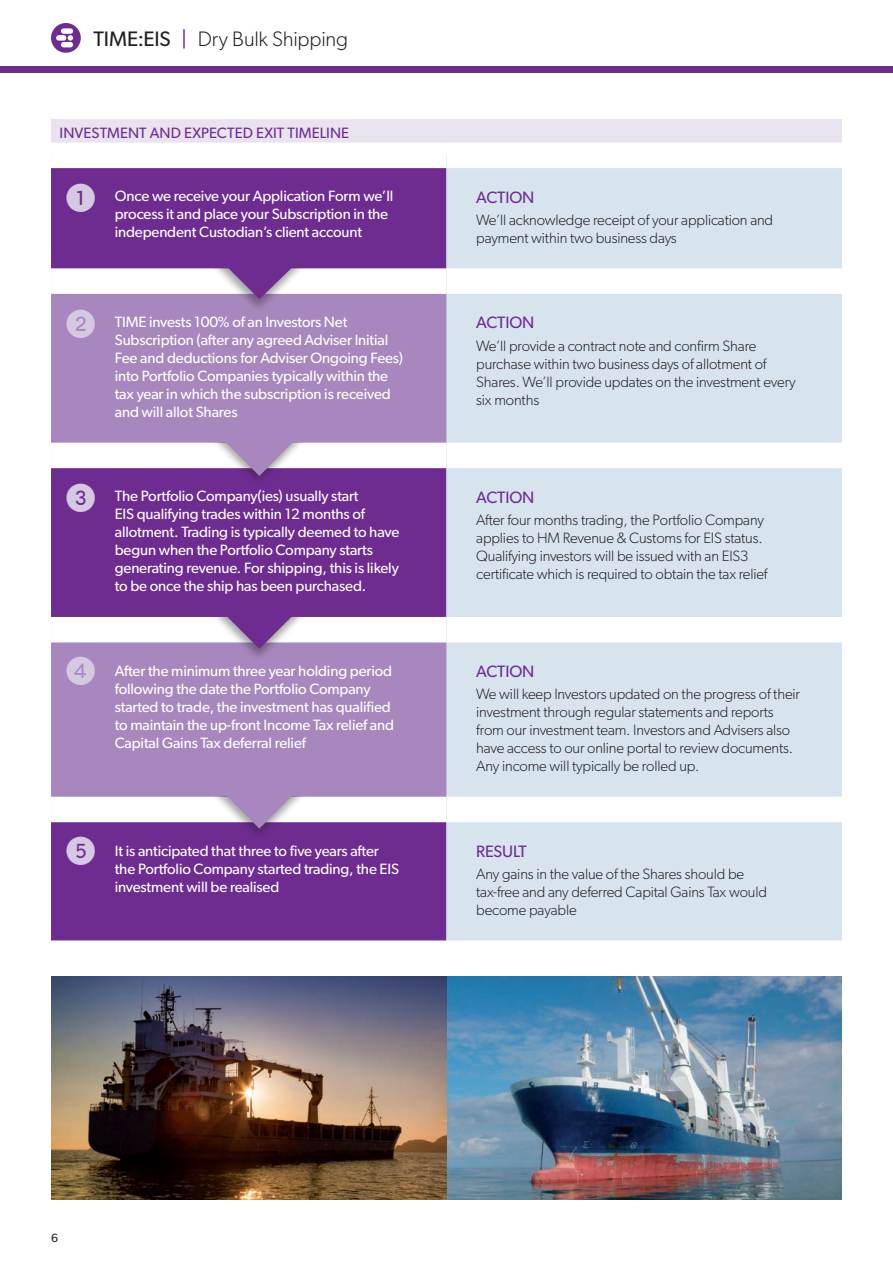
<style>
.page{position:relative;width:893px;height:1263px;background:#fff}
.page>*{position:absolute;margin:0;border:0;box-sizing:border-box;transform-origin:0 0}
.Body_-_text{font:30px "Numerics P04";color:#d5c9e2}
.t1{font:300 21px "Gibson";letter-spacing:-.01em;color:#231f20}
.Header_4{font:16.5px "Gibson";letter-spacing:-.01em;color:#6e2c91}
.Body_-_text-2{font:15px/18px "Gibson";letter-spacing:-.01em;color:#fff}
.Body_-_text-3{font:300 15px/18px "Gibson";letter-spacing:-.01em;color:#231f20}
.Header_1_REV{font:15px "Gibson";letter-spacing:.005em;color:#6e2c91}
.t2{font:12px "Gibson";color:#231f20}
.s1{font-weight:400}
.s2{font-weight:400;color:#6e2c91}
</style>
<div class="page">
<div style="left:0;top:66px;width:893px;height:6px;background:#6e2c91"></div>
<div style="left:51px;top:119px;width:791px;height:27px;background:#e9e2ef"></div>
<div style="left:51px;top:168px;width:395px;height:772px;background:#6e2c91"></div>
<svg style="left:446px;top:168px;width:396px;height:772px;background:#d4ddea"></svg>
<svg style="left:51px;top:294px;width:395px;height:503px;background:#9469af"></svg>
<div style="left:51px;top:143px;width:395px;height:25px;background:#fff"></div>
<div style="left:446px;top:143px;width:396px;height:25px;background:#fff"></div>
<div style="left:51px;top:268px;width:395px;height:26px;background:#fff"></div>
<div style="left:446px;top:268px;width:396px;height:26px;background:#fff"></div>
<div style="left:51px;top:443px;width:395px;height:25px;background:#fff"></div>
<div style="left:446px;top:443px;width:396px;height:25px;background:#fff"></div>
<div style="left:51px;top:617px;width:395px;height:25px;background:#fff"></div>
<div style="left:446px;top:617px;width:396px;height:25px;background:#fff"></div>
<div style="left:51px;top:797px;width:395px;height:25px;background:#fff"></div>
<div style="left:446px;top:797px;width:396px;height:25px;background:#fff"></div>
<div style="left:201px;top:268px;width:116px;height:44px;background:#231f20;opacity:.4"></div>
<svg style="left:225px;top:265px;width:68px;height:34px;background:#9973ae"></svg>
<div style="left:201px;top:443px;width:116px;height:44px;background:#231f20;opacity:.4"></div>
<svg style="left:225px;top:442px;width:68px;height:34px;background:#ab8ebd"></svg>
<div style="left:201px;top:617px;width:116px;height:44px;background:#231f20;opacity:.4"></div>
<svg style="left:225px;top:615px;width:68px;height:34px;background:#9973ae"></svg>
<div style="left:201px;top:797px;width:116px;height:44px;background:#231f20;opacity:.4"></div>
<svg style="left:225px;top:794px;width:68px;height:35px;background:#ac91bd"></svg>
<img style="left:51px;top:977px;width:791px;height:222px">
<svg style="left:51px;top:23px;width:30px;height:30px"></svg>
<h2 class="t1" style="left:94px;top:26px;width:256px"><span class="s1">TIME:EIS</span> <span class="s2">|</span> Dry Bulk Shipping</h2>
<p class="Header_1_REV" style="left:60px;top:123px;width:291px">INVESTMENT AND EXPECTED EXIT TIMELINE</p>
<p class="Body_-_text" style="left:66px;top:184px;width:31px">1</p>
<p class="Body_-_text-2" style="left:115px;top:187px;width:280px">Once we receive your Application Form we’ll process it and place your Subscription in the independent Custodian’s client account</p>
<p class="Header_4" style="left:476px;top:187px;width:60px">ACTION</p>
<p class="Body_-_text-3" style="left:476px;top:210px;width:298px">We’ll acknowledge receipt of your application and payment within two business days</p>
<p class="Body_-_text" style="left:66px;top:310px;width:31px">2</p>
<p class="Body_-_text-2" style="left:115px;top:313px;width:290px">TIME invests 100% of an Investors Net Subscription (after any agreed Adviser Initial Fee and deductions for Adviser Ongoing Fees) into Portfolio Companies typically within the tax year in which the subscription is received and will allot Shares</p>
<p class="Header_4" style="left:476px;top:313px;width:60px">ACTION</p>
<p class="Body_-_text-3" style="left:476px;top:336px;width:321px">We’ll provide a contract note and confirm Share purchase within two business days of allotment of Shares. We’ll provide updates on the investment every six months</p>
<p class="Body_-_text" style="left:66px;top:483px;width:31px">3</p>
<p class="Body_-_text-2" style="left:115px;top:487px;width:286px">The Portfolio Company(ies) usually start<br>EIS qualifying trades within 12 months of allotment. Trading is typically deemed to have begun when the Portfolio Company starts generating revenue. For shipping, this is likely to be once the ship has been purchased.</p>
<p class="Header_4" style="left:476px;top:487px;width:60px">ACTION</p>
<p class="Body_-_text-3" style="left:476px;top:510px;width:293px">After four months trading, the Portfolio Company applies to HM Revenue &amp; Customs for EIS status.<br>Qualifying investors will be issued with an EIS3 certificate which is required to obtain the tax relief</p>
<p class="Body_-_text" style="left:66px;top:657px;width:31px">4</p>
<p class="Body_-_text-2" style="left:115px;top:661px;width:281px">After the minimum three year holding period following the date the Portfolio Company started to trade, the investment has qualified to maintain the up-front Income Tax relief and Capital Gains Tax deferral relief</p>
<p class="Header_4" style="left:476px;top:661px;width:60px">ACTION</p>
<p class="Body_-_text-3" style="left:476px;top:685px;width:325px">We will keep Investors updated on the progress of their investment through regular statements and reports from our investment team. Investors and Advisers also have access to our online portal to review documents.<br>Any income will typically be rolled up.</p>
<p class="Body_-_text" style="left:66px;top:837px;width:31px">5</p>
<p class="Body_-_text-2" style="left:115px;top:841px;width:286px">It is anticipated that three to five years after the Portfolio Company started trading, the EIS investment will be realised</p>
<p class="Header_4" style="left:476px;top:841px;width:52px">RESULT</p>
<p class="Body_-_text-3" style="left:476px;top:865px;width:292px">Any gains in the value of the Shares should be tax-free and any deferred Capital Gains Tax would become payable</p>
<p class="t2" style="left:51px;top:1230px;width:9px">6</p>
</div>
